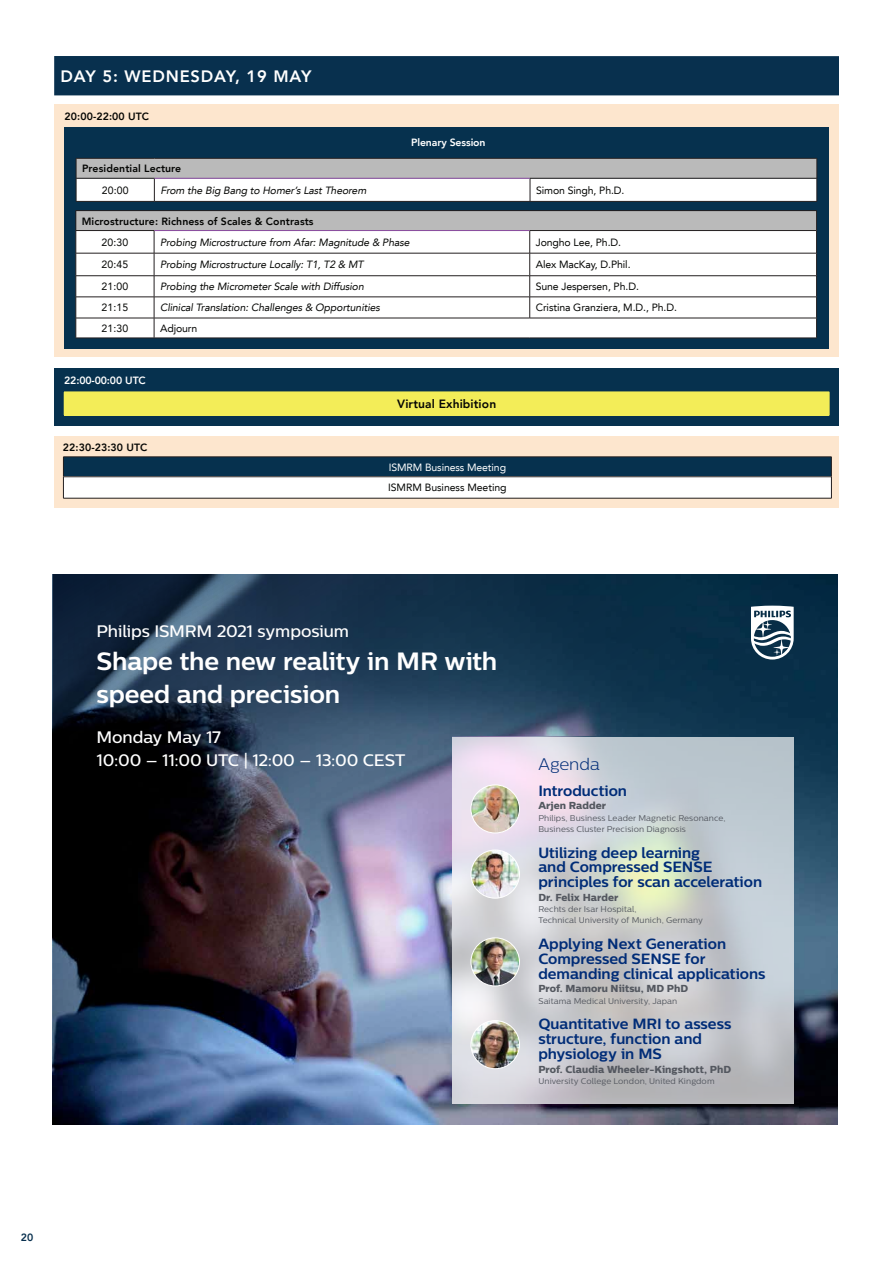
<style>
.page{position:relative;width:893px;height:1263px;background:#fff}
.page>*{position:absolute;margin:0;border:0;box-sizing:border-box;transform-origin:0 0}
.t1{font:700 24.9px/33.3px "Centrale Sans";letter-spacing:-.01em;color:#fff}
.t2{font:500 16.65px/23px "Centrale Sans";letter-spacing:-.01em;color:#fff}
.t3{font:300 16.65px "Centrale Sans";letter-spacing:-.005em;color:#002c77}
.body_copy{font:800 16.5px "Avenir LT";letter-spacing:.05em;color:#fff}
.t4{font:700 14.85px/14.9px "Centrale Sans";letter-spacing:-.005em;color:#002c77}
.body_copy-2{font:800 12px "Avenir LT";letter-spacing:.01em;color:#040503}
.body_copy-3{font:italic 10.5px "Avenir LT";letter-spacing:-.01em;color:#040503}
.body_copy-4{font:10.5px "Avenir LT";letter-spacing:-.01em;color:#040503}
.body_copy-5{font:800 10.5px "Avenir LT";letter-spacing:.01em;color:#040503}
.body_copy-6{font:italic 10.5px "Avenir LT";color:#040503}
.body_copy-7{font:800 10.5px "Avenir LT";letter-spacing:-.01em;color:#fff}
.body_copy-8{font:10.5px "Avenir LT";letter-spacing:-.01em;color:#fff}
.t5{font:800 10.5px "Avenir";color:#08304e}
.t6{font:10.2px "Centrale Sans X Bold";color:#545860}
.t7{font:8.25px/11.1px "Centrale Sans";letter-spacing:.01em;color:#545860}
</style>
<div class="page">
<div style="left:54px;top:56px;width:785px;height:39px;background:#08304e"></div>
<div style="left:54px;top:104px;width:785px;height:253px;background:#fde6ce"></div>
<div style="left:64px;top:128px;width:764px;height:221px;background:#06314e"></div>
<svg style="left:76px;top:159px;width:742px;height:42px;background:#dbdbdb"></svg>
<hr style="left:76px;top:158px;width:78px;height:1px;background:#231f20">
<hr style="left:154px;top:158px;width:376px;height:1px;background:#231f20">
<hr style="left:530px;top:158px;width:287px;height:1px;background:#231f20">
<hr style="left:76px;top:178px;width:79px;height:1px;background:#231f20">
<hr style="left:530px;top:178px;width:287px;height:1px;background:#231f20">
<hr style="left:76px;top:201px;width:78px;height:1px;background:#231f20">
<hr style="left:154px;top:201px;width:376px;height:1px;background:#231f20">
<hr style="left:530px;top:201px;width:287px;height:1px;background:#231f20">
<hr style="left:155px;top:178px;width:375px;height:1px;background:#884a9d">
<div style="left:76px;top:211px;width:741px;height:20px;background:#bababa"></div>
<div style="left:77px;top:231px;width:739px;height:107px;background:#fff"></div>
<svg style="left:529px;top:231px;width:1px;height:87px"></svg>
<svg style="left:76px;top:211px;width:1px;height:127px"></svg>
<svg style="left:154px;top:231px;width:1px;height:107px"></svg>
<svg style="left:816px;top:211px;width:1px;height:127px"></svg>
<hr style="left:76px;top:210px;width:78px;height:1px;background:#231f20">
<hr style="left:154px;top:210px;width:376px;height:1px;background:#231f20">
<hr style="left:530px;top:210px;width:287px;height:1px;background:#231f20">
<hr style="left:76px;top:230px;width:78px;height:1px;background:#231f20">
<hr style="left:530px;top:230px;width:287px;height:1px;background:#231f20">
<hr style="left:76px;top:253px;width:78px;height:1px;background:#231f20">
<hr style="left:154px;top:253px;width:376px;height:1px;background:#231f20">
<hr style="left:530px;top:253px;width:287px;height:1px;background:#231f20">
<hr style="left:76px;top:275px;width:78px;height:1px;background:#231f20">
<hr style="left:154px;top:275px;width:376px;height:1px;background:#231f20">
<hr style="left:530px;top:275px;width:287px;height:1px;background:#231f20">
<hr style="left:76px;top:297px;width:78px;height:1px;background:#231f20">
<hr style="left:154px;top:297px;width:376px;height:1px;background:#231f20">
<hr style="left:530px;top:297px;width:287px;height:1px;background:#231f20">
<hr style="left:76px;top:318px;width:78px;height:1px;background:#231f20">
<hr style="left:154px;top:318px;width:376px;height:1px;background:#231f20">
<hr style="left:530px;top:318px;width:287px;height:1px;background:#231f20">
<hr style="left:76px;top:338px;width:78px;height:1px;background:#231f20">
<hr style="left:154px;top:338px;width:376px;height:1px;background:#231f20">
<hr style="left:530px;top:338px;width:287px;height:1px;background:#231f20">
<hr style="left:154px;top:230px;width:376px;height:1px;background:#884a9d">
<div style="left:54px;top:369px;width:785px;height:57px;background:#06314e"></div>
<div style="left:64px;top:392px;width:765px;height:23px;background:#f3ed58"></div>
<svg style="left:829px;top:392px;width:1px;height:23px"></svg>
<hr style="left:64px;top:415px;width:765px;height:1px;background:#f3ed58">
<div style="left:54px;top:436px;width:785px;height:71px;background:#fde6ce"></div>
<div style="left:63px;top:457px;width:768px;height:20px;background:#06314e"></div>
<div style="left:63px;top:477px;width:768px;height:21px;background:#fff"></div>
<svg style="left:831px;top:458px;width:1px;height:40px"></svg>
<hr style="left:63px;top:457px;width:769px;height:1px;background:#231f20">
<hr style="left:63px;top:476px;width:769px;height:1px;background:#231f20">
<svg style="left:63px;top:458px;width:1px;height:40px"></svg>
<hr style="left:63px;top:498px;width:769px;height:1px;background:#231f20">
<img style="left:53px;top:574px;width:784px;height:551px">
<svg style="left:751px;top:606px;width:43px;height:53px"></svg>
<svg style="left:452px;top:737px;width:342px;height:366px;background:#cbced2"></svg>
<img style="left:471px;top:785px;width:48px;height:48px;border-radius:24px">
<div style="left:471px;top:784px;width:49px;height:49px;border:1px solid #fff;border-radius:50%"></div>
<img style="left:471px;top:938px;width:48px;height:48px;border-radius:24px">
<div style="left:471px;top:937px;width:49px;height:49px;border:1px solid #fff;border-radius:50%"></div>
<img style="left:471px;top:1020px;width:48px;height:49px;border-radius:24px">
<div style="left:471px;top:1020px;width:49px;height:49px;border:1px solid #fff;border-radius:50%"></div>
<img style="left:471px;top:850px;width:48px;height:48px;border-radius:24px">
<div style="left:471px;top:850px;width:49px;height:48px;border:1px solid #fff;border-radius:50%"></div>
<p class="body_copy" style="left:61px;top:66px;width:252px">DAY 5: WEDNESDAY, 19 MAY</p>
<p class="body_copy-5" style="left:65px;top:110px;width:86px">20:00-22:00 UTC</p>
<p class="body_copy-7" style="left:411px;top:136px;width:76px">Plenary Session</p>
<p class="body_copy-5" style="left:82px;top:162px;width:101px">Presidential Lecture</p>
<p class="body_copy-4" style="left:102px;top:184px;width:28px">20:00</p>
<p class="body_copy-6" style="left:160px;top:184px;width:210px">From the Big Bang to Homer’s LastTheorem</p>
<p class="body_copy-4" style="left:536px;top:184px;width:90px">Simon Singh, Ph.D.</p>
<p class="body_copy-5" style="left:82px;top:215px;width:233px">Microstructure: Richness of Scales &amp; Contrasts</p>
<p class="body_copy-4" style="left:102px;top:236px;width:28px">20:30</p>
<p class="body_copy-3" style="left:160px;top:236px;width:251px">Probing Microstructure from Afar: Magnitude &amp; Phase</p>
<p class="body_copy-4" style="left:536px;top:236px;width:87px">Jongho Lee, Ph.D.</p>
<p class="body_copy-4" style="left:102px;top:259px;width:28px">20:45</p>
<p class="body_copy-3" style="left:160px;top:259px;width:205px">Probing Microstructure Locally: T1, T2 &amp; MT</p>
<p class="body_copy-4" style="left:536px;top:259px;width:96px">Alex MacKay, D.Phil.</p>
<p class="body_copy-4" style="left:102px;top:280px;width:28px">21:00</p>
<p class="body_copy-3" style="left:160px;top:280px;width:205px">Probing the Micrometer Scale with Diffusion</p>
<p class="body_copy-4" style="left:536px;top:280px;width:105px">Sune Jespersen, Ph.D.</p>
<p class="body_copy-4" style="left:102px;top:302px;width:28px">21:15</p>
<p class="body_copy-3" style="left:160px;top:302px;width:221px">Clinical Translation: Challenges &amp; Opportunities</p>
<p class="body_copy-4" style="left:536px;top:302px;width:143px">Cristina Granziera, M.D., Ph.D.</p>
<p class="body_copy-4" style="left:102px;top:322px;width:28px">21:30</p>
<p class="body_copy-4" style="left:160px;top:322px;width:39px">Adjourn</p>
<p class="body_copy-7" style="left:64px;top:374px;width:83px">22:00-00:00 UTC</p>
<p class="body_copy-5" style="left:63px;top:441px;width:86px">22:30-23:30 UTC</p>
<p class="body_copy-2" style="left:397px;top:397px;width:101px">Virtual Exhibition</p>
<p class="body_copy-8" style="left:389px;top:461px;width:119px">ISMRM Business Meeting</p>
<p class="body_copy-4" style="left:388px;top:482px;width:120px">ISMRM Business Meeting</p>
<p class="t2" style="left:97px;top:619px;width:254px">Philips ISMRM 2021 symposium</p>
<p class="t1" style="left:97px;top:644px;width:402px">Shape the new reality in MR with speed and precision</p>
<p class="t2" style="left:97px;top:726px;width:310px">Monday May 17<br>10:00 – 11:00 UTC | 12:00 – 13:00 CEST</p>
<p class="t3" style="left:538px;top:755px;width:63px">Agenda</p>
<p class="t4" style="left:538px;top:783px;width:90px">Introduction</p>
<p class="t6" style="left:538px;top:799px;width:69px">Arjen Radder</p>
<p class="t7" style="left:538px;top:812px;width:189px">Philips, Business Leader Magnetic Resonance,<br>Business Cluster Precision Diagnosis</p>
<p class="t4" style="left:538px;top:844px;width:225px">Utilizing deep learning<br>and Compressed SENSE principles for scan acceleration</p>
<p class="t6" style="left:538px;top:891px;width:81px">Dr. Felix Harder</p>
<p class="t7" style="left:538px;top:903px;width:166px">Rechts der Isar Hospital,<br>Technical University of Munich, Germany</p>
<p class="t4" style="left:538px;top:936px;width:229px">Applying Next Generation<br>Compressed SENSE for demanding clinical applications</p>
<p class="t6" style="left:538px;top:982px;width:151px">Prof. Mamoru Niitsu, MD PhD</p>
<p class="t7" style="left:538px;top:995px;width:141px">Saitama Medical University, Japan</p>
<p class="t4" style="left:538px;top:1016px;width:194px">Quantitative MRI to assess structure, function and physiology in MS</p>
<p class="t6" style="left:538px;top:1063px;width:194px">Prof. Claudia Wheeler-Kingshott, PhD</p>
<p class="t7" style="left:538px;top:1075px;width:178px">University College London, United Kingdom</p>
<p class="t5" style="left:21px;top:1229px;width:14px">20</p>
</div>
